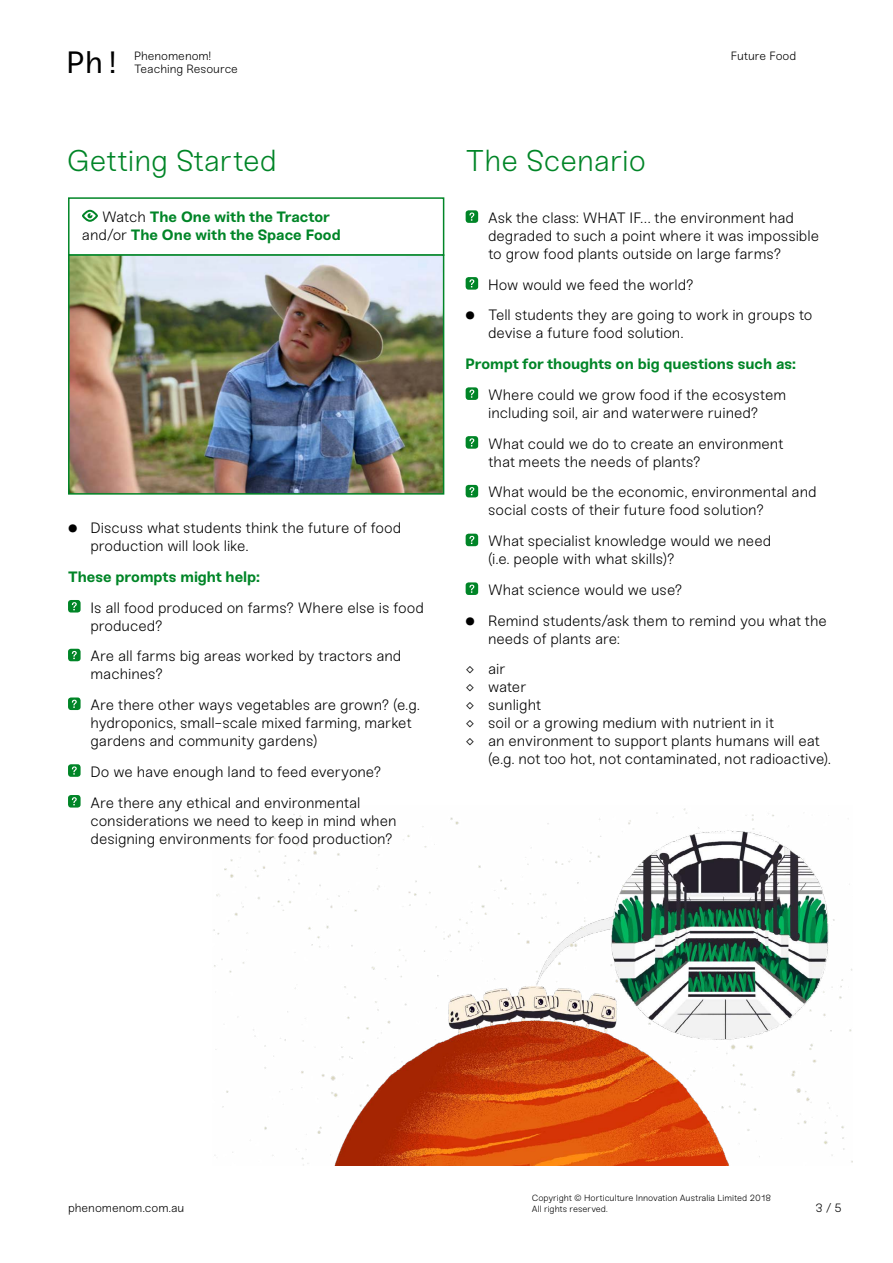
<style>
.page{position:relative;width:893px;height:1263px;background:#fff}
.page>*{position:absolute;margin:0;border:0;box-sizing:border-box;transform-origin:0 0}
.t1{font:30.75px "Sneak Mono";color:#000}
.t2{font:300 30px "Sneak";letter-spacing:-.005em;color:#008527}
.t3{font:300 15px/18px "Sneak";letter-spacing:-.005em;color:#000}
.t4{font:700 15px/18px "Sneak";color:#008527}
.t5{font:300 12px/13.5px "Sneak";color:#000}
.t6{font:300 9px/10.8px "Sneak";letter-spacing:-.005em;color:#000}
.s1{font-weight:300;color:#000}
.s2{font-weight:700}
</style>
<div class="page">
<div style="left:466px;top:210px;width:12px;height:13px;background:#008527;border-radius:3px"></div>
<svg style="left:469px;top:212px;width:5px;height:9px"></svg>
<div style="left:466px;top:277px;width:12px;height:13px;background:#008527;border-radius:3px"></div>
<svg style="left:469px;top:279px;width:5px;height:8px"></svg>
<div style="left:466px;top:387px;width:12px;height:13px;background:#008527;border-radius:3px"></div>
<svg style="left:469px;top:390px;width:5px;height:8px"></svg>
<div style="left:466px;top:436px;width:12px;height:13px;background:#008527;border-radius:3px"></div>
<svg style="left:469px;top:438px;width:5px;height:8px"></svg>
<div style="left:466px;top:485px;width:12px;height:12px;background:#008527;border-radius:3px"></div>
<svg style="left:469px;top:487px;width:5px;height:8px"></svg>
<div style="left:466px;top:534px;width:12px;height:12px;background:#008527;border-radius:3px"></div>
<svg style="left:469px;top:536px;width:5px;height:8px"></svg>
<div style="left:466px;top:582px;width:12px;height:13px;background:#008527;border-radius:3px"></div>
<svg style="left:469px;top:585px;width:5px;height:8px"></svg>
<div style="left:68px;top:197px;width:376px;height:59px;border:2px solid #008527"></div>
<svg style="left:82px;top:210px;width:16px;height:12px"></svg>
<img style="left:71px;top:257px;width:370px;height:235px">
<div style="left:68px;top:254px;width:376px;height:241px;border:2px solid #008527"></div>
<div style="left:68px;top:600px;width:13px;height:12px;background:#008527;border-radius:3px"></div>
<svg style="left:72px;top:602px;width:5px;height:8px"></svg>
<div style="left:68px;top:649px;width:13px;height:12px;background:#008527;border-radius:3px"></div>
<svg style="left:72px;top:651px;width:5px;height:8px"></svg>
<div style="left:68px;top:697px;width:13px;height:13px;background:#008527;border-radius:3px"></div>
<svg style="left:72px;top:700px;width:5px;height:8px"></svg>
<div style="left:68px;top:764px;width:13px;height:13px;background:#008527;border-radius:3px"></div>
<svg style="left:72px;top:766px;width:5px;height:9px"></svg>
<div style="left:68px;top:795px;width:13px;height:12px;background:#008527;border-radius:3px"></div>
<svg style="left:72px;top:797px;width:5px;height:8px"></svg>
<img style="left:213px;top:806px;width:640px;height:360px">
<h1 class="t1" style="left:66px;top:44px;width:57px">Ph!</h1>
<p class="t5" style="left:134px;top:49px;width:105px">Phenomenom!<br>Teaching Resource</p>
<p class="t5" style="left:731px;top:49px;width:67px">Future Food</p>
<h2 class="t2" style="left:67px;top:143px;width:212px">Getting Started</h2>
<h2 class="t2" style="left:466px;top:143px;width:182px">The Scenario</h2>
<p class="t4" style="left:82px;top:208px;width:260px;text-indent:20px"><span class="s1">Watch</span> The One with the Tractor <span class="s1">and/or</span> The One with the Space Food</p>
<p class="t3" style="left:91px;top:519px;width:312px;text-indent:-22px"><span class="s2">●</span> Discuss what students think the future of food production will look like.</p>
<p class="t4" style="left:68px;top:568px;width:194px">These prompts might help:</p>
<p class="t3" style="left:91px;top:598px;width:335px">Is all food produced on farms? Where else is food produced?</p>
<p class="t3" style="left:91px;top:647px;width:312px">Are all farms big areas worked by tractors and machines?</p>
<p class="t3" style="left:91px;top:696px;width:331px">Are there other ways vegetables are grown? (e.g. hydroponics, small-scale mixed farming, market gardens and community gardens)</p>
<p class="t3" style="left:91px;top:756px;width:292px;line-height:30.8px">Do we have enough land to feed everyone?<br>Are there any ethical and environmental</p>
<p class="t3" style="left:91px;top:811px;width:307px">considerations we need to keep in mind when designing environments for food production?</p>
<p class="t3" style="left:488px;top:209px;width:332px">Ask the class: WHAT IF… the environment had degraded to such a point where it was impossible to grow food plants outside on large farms?</p>
<p class="t3" style="left:488px;top:276px;width:207px">How would we feed the world?</p>
<p class="t3" style="left:488px;top:306px;width:326px;text-indent:-23px"><span class="s2">●</span> Tell students they are going to work in groups to devise a future food solution.</p>
<p class="t4" style="left:466px;top:355px;width:332px">Prompt for thoughts on big questions such as:</p>
<p class="t3" style="left:488px;top:386px;width:300px">Where could we grow food if the ecosystem including soil, air and waterwere ruined?</p>
<p class="t3" style="left:488px;top:435px;width:297px">What could we do to create an environment that meets the needs of plants?</p>
<p class="t3" style="left:488px;top:483px;width:330px">What would be the economic, environmental and social costs of their future food solution?</p>
<p class="t3" style="left:488px;top:532px;width:285px">What specialist knowledge would we need (i.e. people with what skills)?</p>
<p class="t3" style="left:488px;top:581px;width:196px">What science would we use?</p>
<p class="t3" style="left:488px;top:612px;width:340px;text-indent:-23px"><span class="s2">●</span> Remind students/ask them to remind you what the needs of plants are:</p>
<p class="t3" style="left:466px;top:660px;width:42px">◊ air</p>
<p class="t3" style="left:466px;top:678px;width:62px">◊ water</p>
<p class="t3" style="left:466px;top:696px;width:77px">◊ sunlight</p>
<p class="t3" style="left:466px;top:714px;width:310px">◊ soil or a growing medium with nutrient in it</p>
<p class="t3" style="left:466px;top:732px;width:356px">◊ an environment to support plants humans will eat</p>
<p class="t3" style="left:488px;top:750px;width:344px">(e.g. not too hot, not contaminated, not radioactive).</p>
<p class="t6" style="left:532px;top:1193px;width:241px">Copyright © Horticulture Innovation Australia Limited 2018<br>All rights reserved.</p>
<p class="t5" style="left:68px;top:1201px;width:118px">phenomenom.com.au</p>
<p class="t5" style="left:815px;top:1201px;width:28px">3 / 5</p>
</div>
